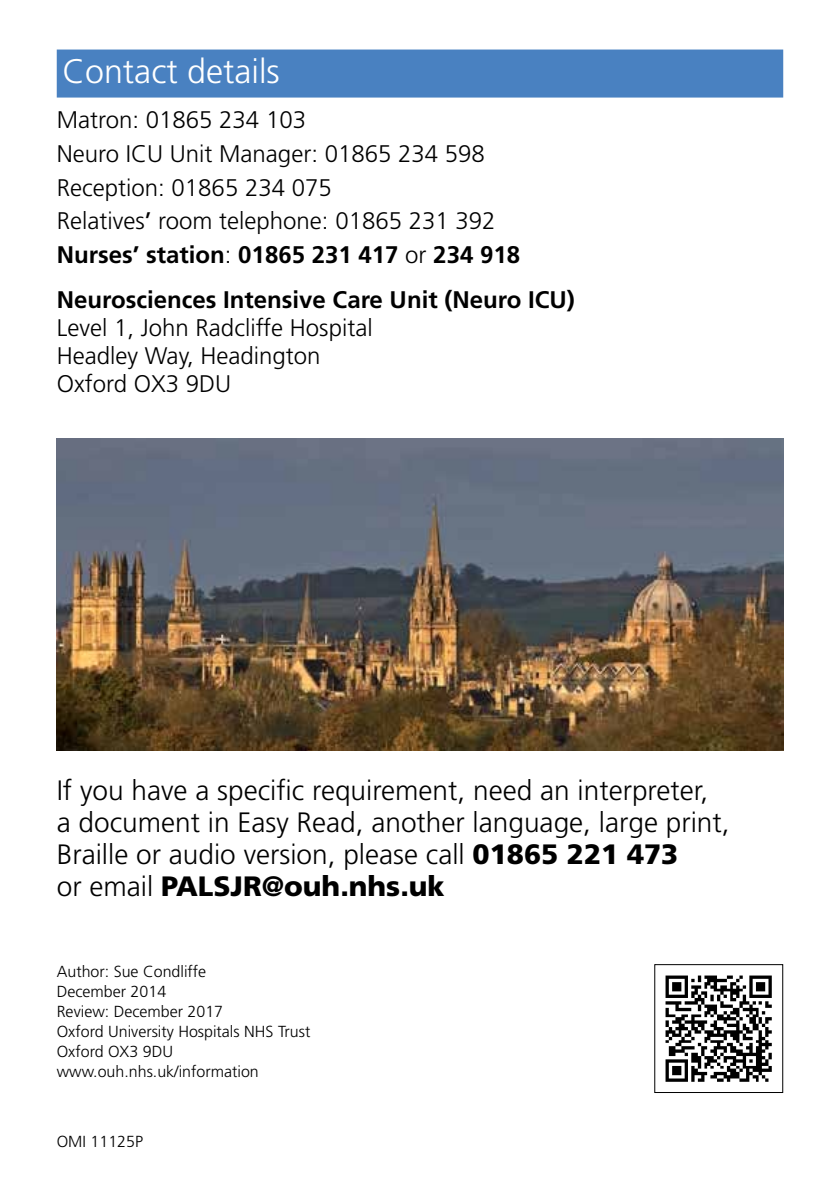
<style>
.page{position:relative;width:840px;height:1191px;background:#fff}
.page>*{position:absolute;margin:0;border:0;box-sizing:border-box;transform-origin:0 0}
.t1{font:300 34px "Frutiger";color:#fff}
.t2{font:300 28px/32px "Frutiger";color:#000}
.t3{font:300 24px/33.6px "Frutiger";color:#000}
.t4{font:700 24px "Frutiger";color:#000}
.t5{font:300 16px/20px "Frutiger";color:#000}
.s1{font-weight:400}
.s2{font-weight:700}
.s3{font-weight:900}
</style>
<div class="page">
<img style="left:665px;top:975px;width:107px;height:107px">
<div style="left:654px;top:964px;width:128px;height:129px;border:1px solid #000"></div>
<img style="left:57px;top:438px;width:725px;height:312px">
<div style="left:57px;top:50px;width:725px;height:48px;background:#4981c1"></div>
<h1 class="t1" style="left:62px;top:52px;width:219px">Contact details</h1>
<p class="t3" style="left:57px;top:103px;width:464px">Matron: 01865 234 103<br>Neuro ICU Unit Manager: 01865 234 598<br>Reception: 01865 234 075<br>Relatives<span class="s1">’</span> room telephone: 01865 231 392<br><span class="s2">Nurses’ station</span>: <span class="s2">01865 231 417</span> or <span class="s2">234 918</span></p>
<p class="t4" style="left:57px;top:286px;width:519px">Neurosciences Intensive Care Unit (Neuro ICU)</p>
<p class="t3" style="left:57px;top:314px;width:317px;line-height:28px">Level 1, John Radcliffe Hospital<br>Headley Way, Headington<br>Oxford OX3 9DU</p>
<p class="t2" style="left:57px;top:774px;width:674px">If you have a specific requirement, need an interpreter,<br>a document in Easy Read, another language, large print, Braille or audio version, please call <span class="s3">01865 221 473<br></span>or email <span class="s3">PALSJR@ouh.nhs.uk</span></p>
<p class="t5" style="left:57px;top:961px;width:255px">Author: Sue Condliffe<br>December 2014<br>Review: December 2017<br>Oxford University Hospitals NHS Trust<br>Oxford OX3 9DU www.ouh.nhs.uk/information</p>
<p class="t5" style="left:57px;top:1131px;width:88px">OMI 11125P</p>
</div>
